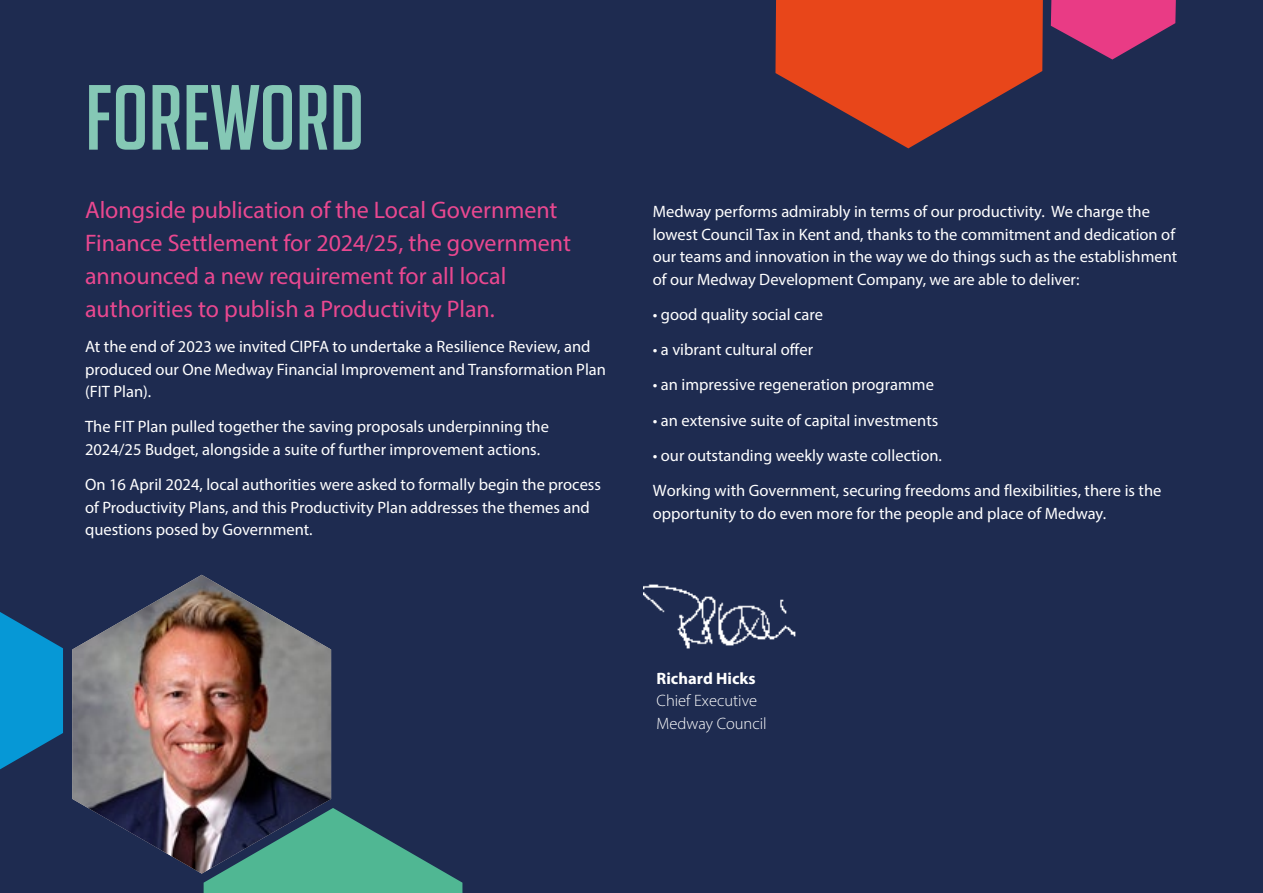
<style>
.page{position:relative;width:1263px;height:893px;background:#1e2b50}
.page>*{position:absolute;margin:0;border:0;box-sizing:border-box;transform-origin:0 0}
.body_white{font:90px "Big Noodle Titling";color:#85c8b5}
.body_white-2{font:24px/33px "Myriad Pro";color:#ea4890}
.body_white-3{font:16.5px/22.5px "Myriad Pro";color:#fff}
.body_white-4{font:300 16.5px/22.5px "Myriad Pro";color:#fff}
.s1{font-weight:700}
</style>
<div class="page">
<img style="left:72px;top:575px;width:259px;height:299px">
<svg style="left:204px;top:808px;width:258px;height:85px"></svg>
<svg style="left:775px;top:0;width:268px;height:148px"></svg>
<svg style="left:1051px;top:0;width:125px;height:60px"></svg>
<img style="left:644px;top:584px;width:152px;height:65px">
<svg style="left:0;top:612px;width:63px;height:157px"></svg>
<p class="body_white" style="left:85px;top:69px;width:281px">FOREWORD</p>
<p class="body_white-2" style="left:85px;top:193px;width:488px">Alongside publication of the Local Government Finance Settlement for 2024/25, the government announced a new requirement for all local authorities to publish a Productivity Plan.</p>
<p class="body_white-3" style="left:85px;top:335px;width:522px">At the end of 2023 we invited CIPFA to undertake a Resilience Review, and produced our One Medway Financial Improvement and Transformation Plan (FIT Plan).</p>
<p class="body_white-3" style="left:85px;top:415px;width:465px">The FIT Plan pulled together the saving proposals underpinning the<br>2024/25 Budget, alongside a suite of further improvement actions.</p>
<p class="body_white-3" style="left:85px;top:473px;width:517px">On 16 April 2024, local authorities were asked to formally begin the process of Productivity Plans, and this Productivity Plan addresses the themes and questions posed by Government.</p>
<p class="body_white-3" style="left:653px;top:200px;width:526px">Medway performs admirably in terms of our productivity. We charge the lowest Council Tax in Kent and, thanks to the commitment and dedication of our teams and innovation in the way we do things such as the establishment of our Medway Development Company, we are able to deliver:</p>
<p class="body_white-3" style="left:653px;top:303px;width:172px">• good quality social care</p>
<p class="body_white-3" style="left:653px;top:338px;width:162px">• a vibrant cultural offer</p>
<p class="body_white-3" style="left:653px;top:373px;width:283px">• an impressive regeneration programme</p>
<p class="body_white-3" style="left:653px;top:409px;width:287px">• an extensive suite of capital investments</p>
<p class="body_white-3" style="left:653px;top:444px;width:291px">• our outstanding weekly waste collection.</p>
<p class="body_white-3" style="left:653px;top:479px;width:510px">Working with Government, securing freedoms and flexibilities, there is the opportunity to do even more for the people and place of Medway.</p>
<p class="body_white-4" style="left:657px;top:667px;width:112px"><span class="s1">Richard Hicks<br></span>Chief Executive<br>Medway Council</p>
</div>
